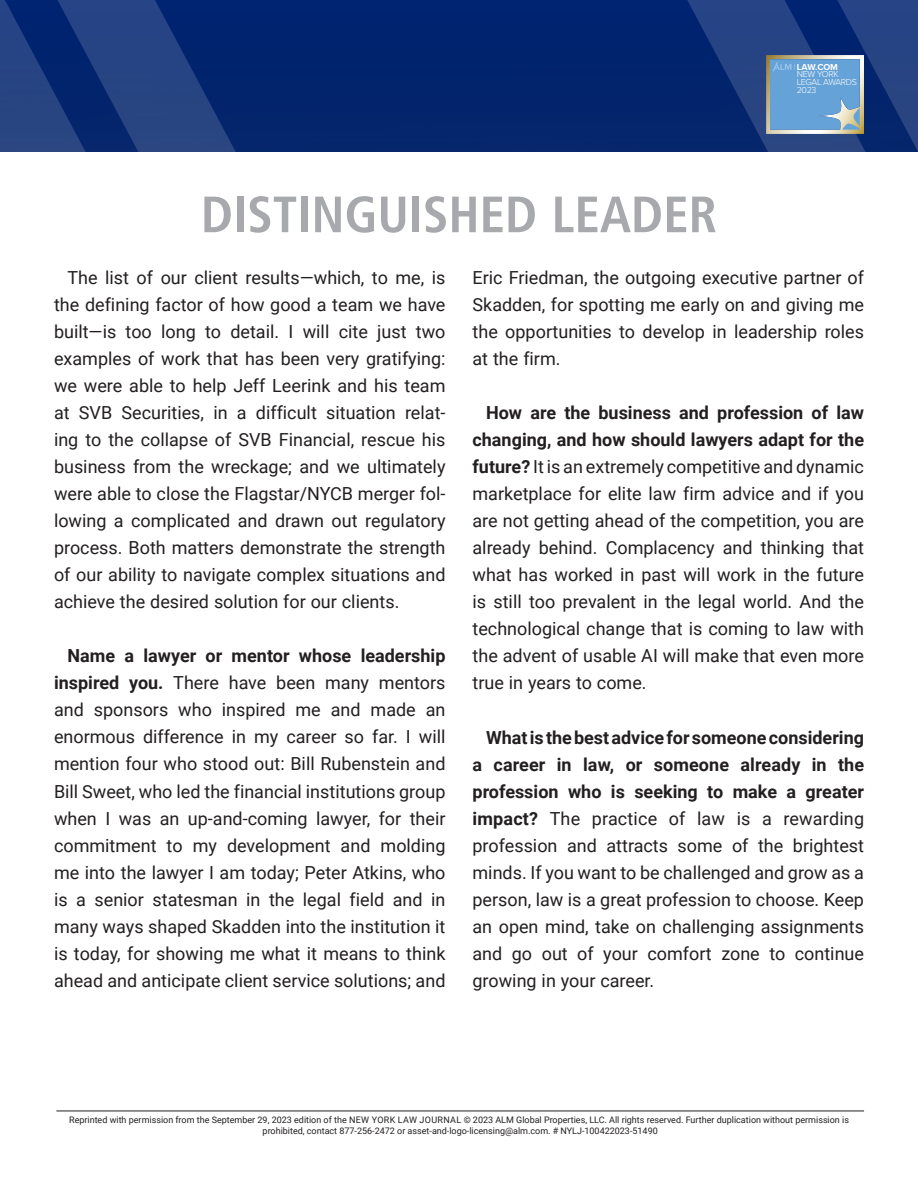
<style>
.page{position:relative;width:918px;height:1188px;background:#fff}
.page>*{position:absolute;margin:0;border:0;box-sizing:border-box;transform-origin:0 0}
.t1{font:700 condensed 51px "Frutiger LT Std";color:#a8a9ad}
.t2{font:18px/27px "Roboto";color:#231f20;text-align:justify}
.t3{font:9px/10.5px "Roboto";color:#231f20}
.t4{font:300 9px/7.5px "Proxima Nova";letter-spacing:-.045em;color:#fff}
.t5{font:700 9px "Proxima Nova";letter-spacing:-.01em;color:#fff}
.s1{font-weight:700}
</style>
<div class="page">
<div style="left:0;top:0;width:918px;height:151px;background:#01246e"></div>
<svg style="left:100px;top:0;width:143px;height:152px;fill:#264381"></svg>
<svg style="left:0;top:0;width:100px;height:152px"></svg>
<svg style="left:648px;top:0;width:118px;height:152px"></svg>
<svg style="left:766px;top:0;width:152px;height:152px"></svg>
<hr style="left:56px;top:1111px;width:808px;height:1px;background:#231f20">
<p class="t5" style="left:797px;top:60px;width:43px">LAW.COM</p>
<p class="t4" style="left:797px;top:70px;width:62px">NEW YORK<br>LEGAL AWARDS<br>2023</p>
<h1 class="t1" style="left:201px;top:184px;width:518px">DISTINGUISHED LEADER</h1>
<p class="t2" style="left:54px;top:263px;width:393px;text-indent:14px">The list of our client results—which, to me, is the defining factor of how good a team we have built—is too long to detail. I will cite just two examples of work that has been very gratifying: we were able to help Jeff Leerink and his team at SVB Securities, in a difficult situation relat&shy;ing to the collapse of SVB Financial, rescue his business from the wreckage; and we ultimately were able to close the Flagstar/NYCB merger fol&shy;lowing a complicated and drawn out regulatory process. Both matters demonstrate the strength of our ability to navigate complex situations and achieve the desired solution for our clients.</p>
<p class="t2" style="left:473px;top:263px;width:393px">Eric Friedman, the outgoing executive partner of Skadden, for spotting me early on and giving me the opportunities to develop in leadership roles at the firm.</p>
<p class="t2" style="left:473px;top:398px;width:393px;text-indent:14px"><span class="s1">How are the business and profession of law changing, and how should lawyers adapt for the future?</span> It is an extremely competitive and dynamic marketplace for elite law firm advice and if you are not getting ahead of the competition, you are already behind. Complacency and thinking that what has worked in past will work in the future is still too prevalent in the legal world. And the technological change that is coming to law with the advent of usable AI will make that even more true in years to come.</p>
<p class="t2" style="left:473px;top:723px;width:393px;text-indent:14px"><span class="s1">What is the best advice for someone considering a career in law, or someone already in the profession who is seeking to make a greater impact?</span> The practice of law is a rewarding profession and attracts some of the brightest minds. If you want to be challenged and grow as a person, law is a great profession to choose. Keep an open mind, take on challenging assignments and go out of your comfort zone to continue growing in your career.</p>
<p class="t2" style="left:54px;top:642px;width:393px;text-indent:14px"><span class="s1">Name a lawyer or mentor whose leadership inspired you.</span> There have been many mentors and sponsors who inspired me and made an enormous difference in my career so far. I will mention four who stood out: Bill Rubenstein and Bill Sweet, who led the financial institutions group when I was an up-and-coming lawyer, for their commitment to my development and molding me into the lawyer I am today; Peter Atkins, who is a senior statesman in the legal field and in many ways shaped Skadden into the institution it is today, for showing me what it means to think ahead and anticipate client service solutions; and</p>
<p class="t3" style="left:69px;top:1114px;width:316px">Reprinted with permission from the September 29, 2023 edition of the New York</p>
<p class="t3" style="left:398px;top:1114px;width:47px">Law Journal</p>
<p class="t3" style="left:263px;top:1114px;width:588px;text-indent:201px">© 2023 ALM Global Properties, LLC. All rights reserved. Further duplication without permission is prohibited, contact 877-256-2472 or asset-and-logo-licensing@alm.com. # NYLJ-100422023-51490</p>
</div>
